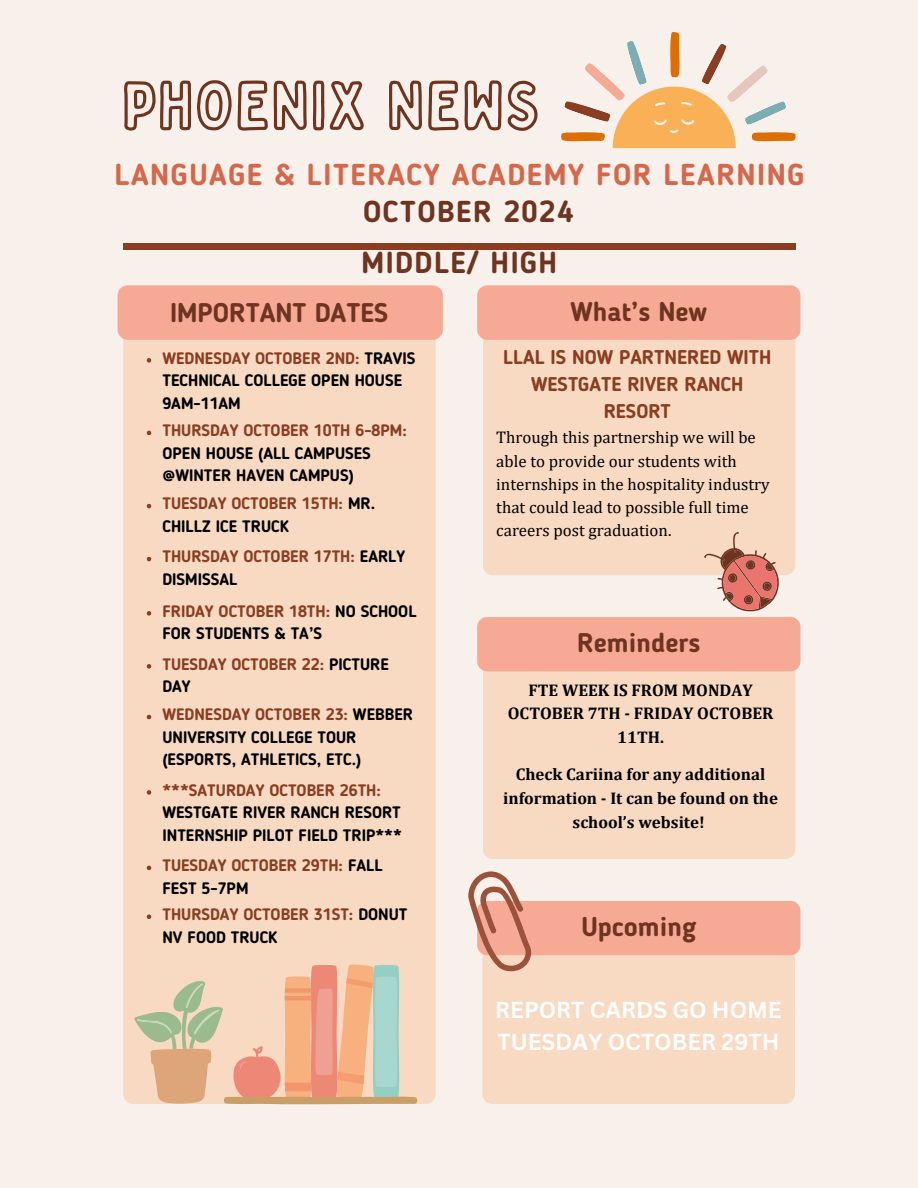
<style>
.page{position:relative;width:918px;height:1188px;background:#f8f1eb}
.page>*{position:absolute;margin:0;border:0;box-sizing:border-box;transform-origin:0 0}
.t1{font:700 30px "Blogger Sans";letter-spacing:.05em;color:#d6674a}
.t2{font:700 30px "Blogger Sans";letter-spacing:.05em;color:#6e3420}
.t3{font:700 26.85px "Blogger Sans";color:#6e3420}
.t4{font:700 22.5px/31.5px "Canva Sans";color:#fff}
.t5{font:700 19.8px/27px "Blogger Sans";color:#8a3d21;text-align:center}
.t6{font:16.95px/23.2px "Cambria";color:#000}
.t7{font:700 16.95px/23.7px "Cambria";color:#000;text-align:center}
.t8{font:700 16.5px/22.5px "Blogger Sans";color:#000}
.t9{font:700 16.5px/22.5px "Blogger Sans";color:#8a3d21}
.s1{color:#8a3d21}
.s2{color:#000}
</style>
<div class="page">
<svg style="left:561px;top:32px;width:234px;height:116px"></svg>
<div style="left:123px;top:340px;width:313px;height:764px;background:#f8dac3"></div>
<div style="left:118px;top:285px;width:325px;height:55px;background:#f6aa96"></div>
<div style="left:483px;top:671px;width:312px;height:188px;background:#f8dac3"></div>
<div style="left:483px;top:340px;width:312px;height:184px;background:#f8dac3"></div>
<div style="left:477px;top:285px;width:323px;height:55px;background:#f6aa96"></div>
<div style="left:123px;top:243px;width:672px;height:6px;background:#8a3d21"></div>
<div style="left:482px;top:971px;width:313px;height:133px;background:#f8dac3"></div>
<svg style="left:468px;top:871px;width:332px;height:100px"></svg>
<svg style="left:477px;top:524px;width:323px;height:147px"></svg>
<svg style="left:134px;top:964px;width:283px;height:140px;background:#e5c0a3"></svg>
<svg style="left:124px;top:80px;width:414px;height:51px"></svg>
<svg style="left:147px;top:358px;width:4px;height:5px"></svg>
<svg style="left:147px;top:431px;width:4px;height:4px"></svg>
<svg style="left:147px;top:557px;width:4px;height:4px"></svg>
<svg style="left:147px;top:611px;width:4px;height:5px"></svg>
<svg style="left:147px;top:664px;width:4px;height:5px"></svg>
<svg style="left:147px;top:866px;width:4px;height:4px"></svg>
<svg style="left:147px;top:504px;width:4px;height:4px"></svg>
<svg style="left:147px;top:715px;width:4px;height:4px"></svg>
<svg style="left:147px;top:790px;width:4px;height:5px"></svg>
<svg style="left:147px;top:915px;width:4px;height:4px"></svg>
<p class="t1" style="left:114px;top:162px;width:691px">LANGUAGE &amp; LITERACY ACADEMY FOR LEARNING</p>
<p class="t2" style="left:363px;top:200px;width:212px">OCTOBER 2024</p>
<p class="t2" style="left:361px;top:250px;width:197px">MIDDLE/ HIGH</p>
<h2 class="t3" style="left:170px;top:302px;width:220px">IMPORTANT DATES</h2>
<h2 class="t8" style="left:162px;top:348px;width:255px"><span class="s1">WEDNESDAY OCTOBER 2ND:</span> TRAVIS<br>TECHNICAL COLLEGE OPEN HOUSE<br>9AM-11AM</h2>
<p class="t8" style="left:162px;top:421px;width:246px"><span class="s1">THURSDAY OCTOBER 10TH 6-8PM:<br></span>OPEN HOUSE (ALL CAMPUSES @WINTER HAVEN CAMPUS)</p>
<h4 class="t9" style="left:162px;top:494px;width:214px">TUESDAY OCTOBER 15TH: <span class="s2">MR.<br>CHILLZ ICE TRUCK</span></h4>
<p class="t9" style="left:162px;top:547px;width:244px">THURSDAY OCTOBER 17TH: <span class="s2">EARLY<br>DISMISSAL</span></p>
<p class="t8" style="left:162px;top:601px;width:256px"><span class="s1">FRIDAY OCTOBER 18TH:</span> NO SCHOOL<br>FOR STUDENTS &amp; TA’S</p>
<p class="t9" style="left:162px;top:654px;width:228px">TUESDAY OCTOBER 22: <span class="s2">PICTURE<br>DAY</span></p>
<h6 class="t8" style="left:162px;top:705px;width:252px"><span class="s1">WEDNESDAY OCTOBER 23:</span> WEBBER<br>UNIVERSITY COLLEGE TOUR (ESPORTS, ATHLETICS, ETC.)</h6>
<p class="t8" style="left:162px;top:780px;width:241px"><span class="s1">***SATURDAY OCTOBER 26TH:<br></span>WESTGATE RIVER RANCH RESORT<br>INTERNSHIP PILOT FIELD TRIP***</p>
<p class="t9" style="left:162px;top:856px;width:222px">TUESDAY OCTOBER 29TH: <span class="s2">FALL<br>FEST 5-7PM</span></p>
<p class="t9" style="left:162px;top:905px;width:247px">THURSDAY OCTOBER 31ST: <span class="s2">DONUT<br>NV FOOD TRUCK</span></p>
<p class="t3" style="left:571px;top:301px;width:138px">What’s New</p>
<h1 class="t5" style="left:503px;top:345px;width:270px">LLAL IS NOW PARTNERED WITH<br>WESTGATE RIVER RANCH<br>RESORT</h1>
<p class="t6" style="left:496px;top:426px;width:275px">Through this partnership we will be able to provide our students with internships in the hospitality industry that could lead to possible full time careers post graduation.</p>
<h3 class="t3" style="left:577px;top:632px;width:125px">Reminders</h3>
<h2 class="t7" style="left:508px;top:678px;width:267px">FTE WEEK IS FROM MONDAY<br>OCTOBER 7TH - FRIDAY OCTOBER<br>11TH.</h2>
<p class="t7" style="left:503px;top:762px;width:276px">Check Cariina for any additional information - It can be found on the school’s website!</p>
<p class="t3" style="left:581px;top:915px;width:117px">Upcoming</p>
<p class="t4" style="left:495px;top:994px;width:288px">REPORT CARDS GO HOME<br>TUESDAY OCTOBER 29TH</p>
</div>
